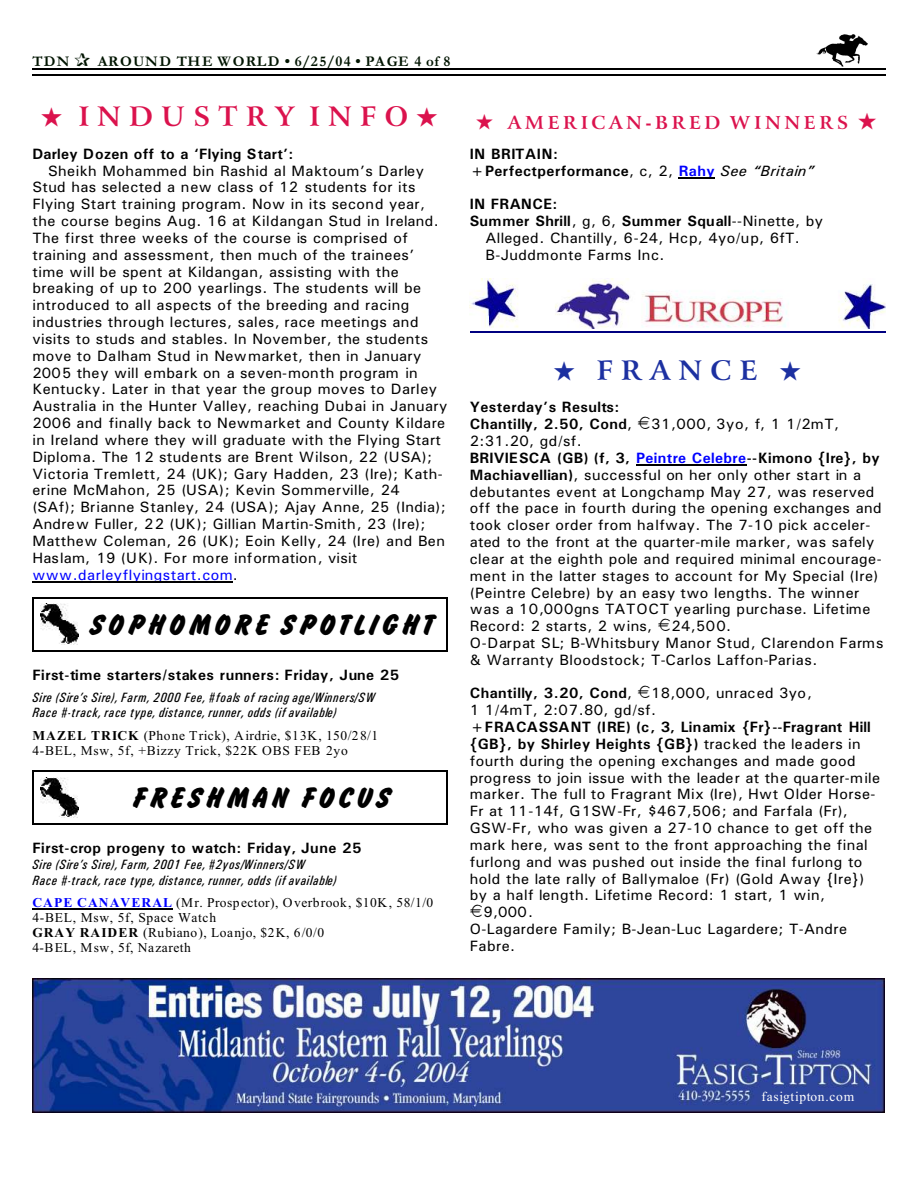
<style>
.page{position:relative;width:918px;height:1188px;background:#fff}
.page>*{position:absolute;margin:0;border:0;box-sizing:border-box;transform-origin:0 0}
.t1{font:31.35px "Brush Hand";letter-spacing:.095em;color:#000}
.t2{font:700 27px "Arrus BT";letter-spacing:.305em;color:#db124d}
.t3{font:700 27px "Arrus BT";letter-spacing:.305em;color:#1c30a1}
.t4{font:700 18px "Arrus BT";letter-spacing:.2em;color:#db124d}
.t5{font:15px/16.8px "Univers";letter-spacing:.03em;color:#000}
.t6{font:700 15px/17px "Univers";letter-spacing:.03em;color:#000}
.t7{font:700 15px "Univers";letter-spacing:.01em;color:#000}
.t8{font:15px "Univers";letter-spacing:.01em;color:#000}
.t9{font:700 15px "Garamond";letter-spacing:.085em;color:#001400}
.t10{font:italic 13.5px/15.6px "Univers Condensed";letter-spacing:.045em;color:#000}
.t11{font:13.5px/15.1px "Times New Roman";letter-spacing:.035em;color:#000}
.t12{font:13.5px/15px "Times New Roman";letter-spacing:.055em;color:#000}
.t13{font:13.5px "Times New Roman";letter-spacing:.055em;color:#fff}
.s1{color:#00f}
.s2{font-weight:700}
.s3{font-weight:700;color:#00f}
.s4{font-weight:400}
.s5{font-weight:400;font-style:italic}
</style>
<div class="page">
<img style="left:817px;top:35px;width:51px;height:31px">
<hr style="left:32px;top:68px;width:853px;height:1px;background:#000">
<hr style="left:32px;top:75px;width:853px;height:1px;background:#000">
<img style="left:32px;top:979px;width:852px;height:133px">
<img style="left:41px;top:604px;width:37px;height:40px">
<hr style="left:32px;top:598px;width:2px;height:53px;background:#000">
<hr style="left:447px;top:598px;width:1px;height:53px;background:#000">
<hr style="left:32px;top:598px;width:416px;height:1px;background:#000">
<hr style="left:32px;top:650px;width:416px;height:2px;background:#000">
<img style="left:41px;top:777px;width:37px;height:41px">
<hr style="left:32px;top:771px;width:2px;height:53px;background:#000">
<hr style="left:447px;top:771px;width:1px;height:53px;background:#000">
<hr style="left:32px;top:771px;width:416px;height:1px;background:#000">
<hr style="left:32px;top:823px;width:416px;height:2px;background:#000">
<img style="left:470px;top:279px;width:415px;height:49px">
<hr style="left:470px;top:331px;width:415px;height:2px;background:#000080">
<hr style="left:32px;top:581px;width:201px;height:1px;background:#000">
<hr style="left:32px;top:908px;width:140px;height:1px;background:#000">
<hr style="left:679px;top:177px;width:36px;height:1px;background:#000">
<hr style="left:636px;top:464px;width:111px;height:2px;background:#000">
<p class="t9" style="left:32px;top:56px;width:39px">TDN</p>
<p class="t9" style="left:98px;top:56px;width:354px">AROUND THE WORLD • 6/25/04 • PAGE 4 of 8</p>
<h2 class="t2" style="left:41px;top:106px;width:398px">★ INDUSTRY INFO★</h2>
<p class="t6" style="left:32px;top:146px;width:263px">Darley Dozen off to a ‘Flying Start’:</p>
<p class="t5" style="left:32px;top:163px;width:416px;text-indent:16px">Sheikh Mohammed bin Rashid al Maktoum’s Darley Stud has selected a new class of 12 students for its Flying Start training program. Now in its second year, the course begins Aug. 16 at Kildangan Stud in Ireland.<br>The first three weeks of the course is comprised of training and assessment, then much of the trainees’ time will be spent at Kildangan, assisting with the breaking of up to 200 yearlings. The students will be introduced to all aspects of the breeding and racing industries through lectures, sales, race meetings and visits to studs and stables. In November, the students move to Dalham Stud in Newmarket, then in January 2005 they will embark on a seven-month program in Kentucky. Later in that year the group moves to Darley Australia in the Hunter Valley, reaching Dubai in January 2006 and finally back to Newmarket and County Kildare in Ireland where they will graduate with the Flying Start Diploma. The 12 students are Brent Wilson, 22 (USA); Victoria Tremlett, 24 (UK); Gary Hadden, 23 (Ire); Kath&shy;erine McMahon, 25 (USA); Kevin Sommerville, 24<br>(SAf); Brianne Stanley, 24 (USA); Ajay Anne, 25 (India); Andrew Fuller, 22 (UK); Gillian Martin-Smith, 23 (Ire); Matthew Coleman, 26 (UK); Eoin Kelly, 24 (Ire) and Ben Haslam, 19 (UK). For more information, visit <span class="s1">www.darleyflyingstart.com</span>.</p>
<h1 class="t1" style="left:89px;top:609px;width:346px">SOPHOMORE SPOTLIGHT</h1>
<p class="t6" style="left:32px;top:668px;width:368px">First-time starters/stakes runners: Friday, June 25</p>
<p class="t10" style="left:32px;top:691px;width:344px">Sire (Sire’s Sire), Farm, 2000 Fee, #foals of racing age/Winners/SW<br>Race #-track, race type, distance, runner, odds (if available)</p>
<p class="t12" style="left:32px;top:729px;width:347px"><span class="s2">MAZEL TRICK</span> (Phone Trick), Airdrie, $13K, 150/28/1<br>4-BEL, Msw, 5f, +Bizzy Trick, $22K OBS FEB 2yo</p>
<h1 class="t1" style="left:132px;top:782px;width:260px">FRESHMAN FOCUS</h1>
<p class="t6" style="left:32px;top:841px;width:331px">First-crop progeny to watch: Friday, June 25</p>
<p class="t10" style="left:32px;top:858px;width:305px">Sire (Sire’s Sire), Farm, 2001 Fee, #2yos/Winners/SW<br>Race #-track, race type, distance, runner, odds (if available)</p>
<p class="t11" style="left:32px;top:896px;width:402px"><span class="s3">CAPE CANAVERAL</span> (Mr. Prospector), Overbrook, $10K, 58/1/0<br>4-BEL, Msw, 5f, Space Watch<br><span class="s2">GRAY RAIDER</span> (Rubiano), Loanjo, $2K, 6/0/0<br>4-BEL, Msw, 5f, Nazareth</p>
<p class="t4" style="left:476px;top:115px;width:402px">★ AMERICAN-BRED WINNERS ★</p>
<p class="t6" style="left:470px;top:146px;width:346px">IN BRITAIN:<br>+Perfectperformance<span class="s4">, c, 2,</span> <span class="s1">Rahy</span> <span class="s5">See “Britain”</span></p>
<p class="t6" style="left:470px;top:197px;width:89px">IN FRANCE:</p>
<p class="t7" style="left:470px;top:216px;width:355px">Summer Shrill<span class="s4">, g, 6,</span> Summer Squall<span class="s4">--Ninette, by</span></p>
<p class="t5" style="left:485px;top:231px;width:316px">Alleged. Chantilly, 6-24, Hcp, 4yo/up, 6fT.</p>
<p class="t5" style="left:485px;top:247px;width:180px">B-Juddmonte Farms Inc.</p>
<h2 class="t3" style="left:554px;top:360px;width:249px">★ FRANCE ★</h2>
<p class="t6" style="left:470px;top:400px;width:164px">Yesterday’s Results:<br>Chantilly, 2.50, Cond<span class="s4">,</span></p>
<p class="t5" style="left:651px;top:417px;width:190px">31,000, 3yo, f, 1 1/2mT,</p>
<p class="t5" style="left:470px;top:434px;width:413px">2:31.20, gd/sf.<br><span class="s2">BRIVIESCA (GB) (f, 3,</span> <span class="s3">Peintre Celebre</span><span class="s2">--Kimono {Ire}, by Machiavellian)</span>, successful on her only other start in a debutantes event at Longchamp May 27, was reserved off the pace in fourth during the opening exchanges and took closer order from halfway. The 7-10 pick acceler&shy;ated to the front at the quarter-mile marker, was safely clear at the eighth pole and required minimal encourage&shy;ment in the latter stages to account for My Special (Ire) (Peintre Celebre) by an easy two lengths. The winner was a 10,000gns TATOCT yearling purchase. Lifetime Record: 2 starts, 2 wins,</p>
<p class="t5" style="left:470px;top:619px;width:415px;text-indent:202px">24,500.<br>O-Darpat SL; B-Whitsbury Manor Stud, Clarendon Farms &amp; Warranty Bloodstock; T-Carlos Laffon-Parias.</p>
<p class="t6" style="left:470px;top:686px;width:164px">Chantilly, 3.20, Cond<span class="s4">,</span></p>
<p class="t5" style="left:470px;top:686px;width:344px;text-indent:181px">18,000, unraced 3yo,<br>1 1/4mT, 2:07.80, gd/sf.</p>
<p class="t7" style="left:470px;top:722px;width:403px">+FRACASSANT (IRE) (c, 3, Linamix {Fr}--Fragrant Hill</p>
<p class="t6" style="left:470px;top:737px;width:392px">{GB}, by Shirley Heights {GB}) <span class="s4">tracked the leaders in</span></p>
<p class="t5" style="left:470px;top:753px;width:387px">fourth during the opening exchanges and made good</p>
<p class="t8" style="left:470px;top:772px;width:412px">progress to join issue with the leader at the quarter-mile</p>
<p class="t5" style="left:470px;top:787px;width:407px">marker. The full to Fragrant Mix (Ire), Hwt Older Horse-</p>
<p class="t5" style="left:470px;top:804px;width:380px">Fr at 11-14f, G1SW-Fr, $467,506; and Farfala (Fr),</p>
<p class="t5" style="left:470px;top:821px;width:404px">GSW-Fr, who was given a 27-10 chance to get off the</p>
<p class="t5" style="left:470px;top:838px;width:400px">mark here, was sent to the front approaching the final</p>
<p class="t5" style="left:470px;top:854px;width:394px">furlong and was pushed out inside the final furlong to</p>
<p class="t5" style="left:470px;top:871px;width:396px">hold the late rally of Ballymaloe (Fr) (Gold Away {Ire})</p>
<p class="t5" style="left:470px;top:888px;width:357px">by a half length. Lifetime Record: 1 start, 1 win,</p>
<p class="t5" style="left:483px;top:905px;width:51px">9,000.</p>
<p class="t5" style="left:470px;top:922px;width:379px">O-Lagardere Family; B-Jean-Luc Lagardere; T-Andre</p>
<p class="t5" style="left:470px;top:939px;width:47px">Fabre.</p>
<p class="t13" style="left:761px;top:1092px;width:94px">fasigtipton.com</p>
</div>
